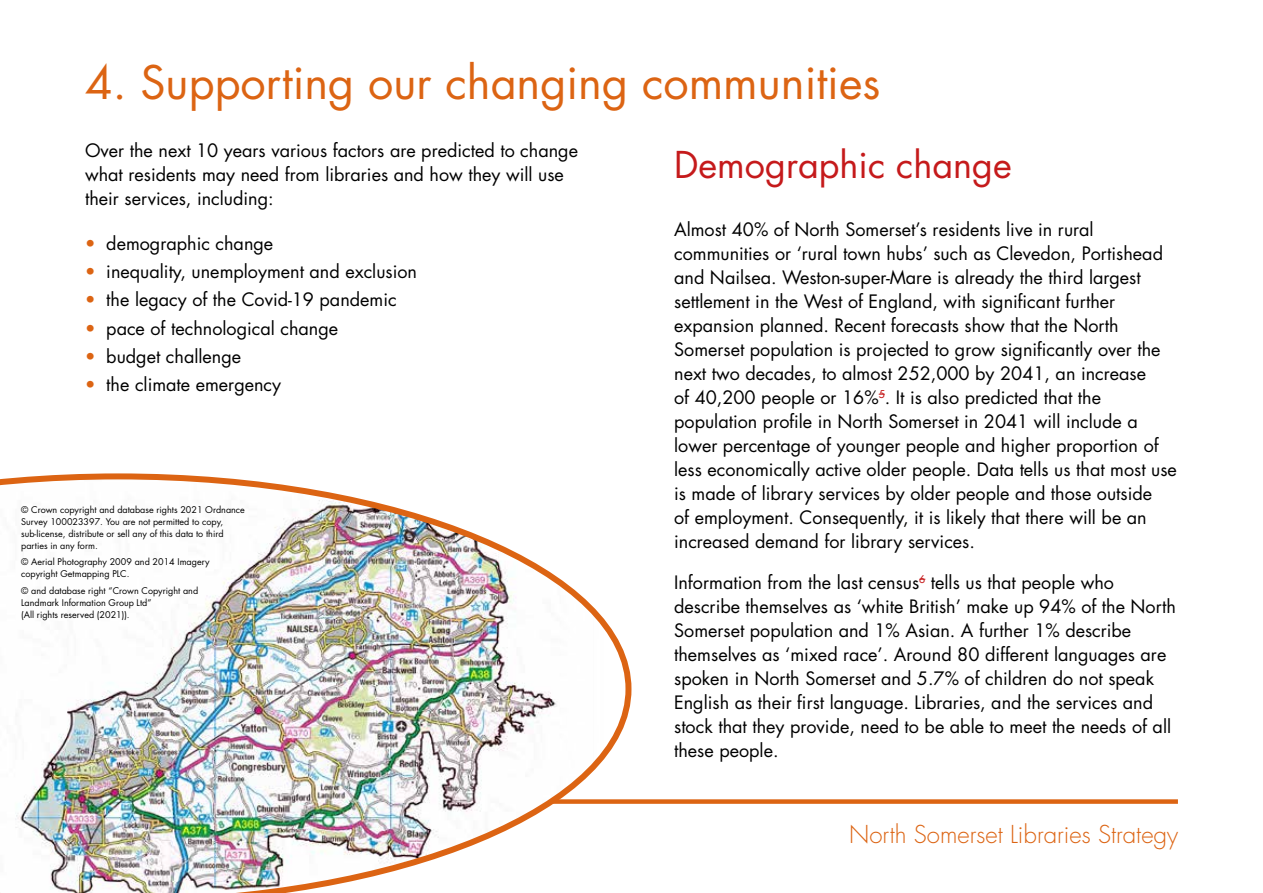
<style>
.page{position:relative;width:1263px;height:893px;background:#fff}
.page>*{position:absolute;margin:0;border:0;box-sizing:border-box;transform-origin:0 0}
.Heading_1__H1{font:45px "Futura LT";color:#dc6413}
.Heading_2__H2{font:36px "Futura LT";color:#c51a1b}
.t1{font:300 24px "Futura LT";color:#dc6413}
.Text__P{font:18px/24px "Futura LT";color:#000}
.t2{font:9px/12px "Futura LT";color:#000}
.s1{font-weight:800;color:#dc6413}
</style>
<div class="page">
<div style="left:85px;top:799px;width:1093px;height:5px;background:#dc6413"></div>
<img style="left:0;top:473px;width:631px;height:420px">
<h1 class="Heading_1__H1" style="left:85px;top:53px;width:797px">4. Supporting our changing communities</h1>
<p class="Text__P" style="left:85px;top:138px;width:494px">Over the next 10 years various factors are predicted to change what residents may need from libraries and how they will use their services, including:</p>
<p class="Text__P" style="left:85px;top:231px;width:190px"><span class="s1">•</span> demographic change</p>
<p class="Text__P" style="left:85px;top:260px;width:334px"><span class="s1">•</span> inequality, unemployment and exclusion</p>
<p class="Text__P" style="left:85px;top:288px;width:313px"><span class="s1">•</span> the legacy of the Covid-19 pandemic</p>
<p class="Text__P" style="left:85px;top:316px;width:255px"><span class="s1">•</span> pace of technological change</p>
<p class="Text__P" style="left:85px;top:344px;width:158px"><span class="s1">•</span> budget challenge</p>
<p class="Text__P" style="left:85px;top:373px;width:198px"><span class="s1">•</span> the climate emergency</p>
<h2 class="Heading_2__H2" style="left:674px;top:141px;width:339px">Demographic change</h2>
<p class="Text__P" style="left:674px;top:217px;width:504px">Almost 40% of North Somerset’s residents live in rural communities or ‘rural town hubs’ such as Clevedon, Portishead and Nailsea. Weston-super-Mare is already the third largest settlement in the West of England, with significant further expansion planned. Recent forecasts show that the North Somerset population is projected to grow significantly over the next two decades, to almost 252,000 by 2041, an increase<br>of 40,200 people or 16%<sup>5</sup>. It is also predicted that the population profile in North Somerset in 2041 will include a lower percentage of younger people and higher proportion of less economically active older people. Data tells us that most use is made of library services by older people and those outside<br>of employment. Consequently, it is likely that there will be an increased demand for library services.</p>
<p class="Text__P" style="left:674px;top:570px;width:503px">Information from the last census<sup>6</sup> tells us that people who describe themselves as ‘white British’ make up 94% of the North Somerset population and 1% Asian. A further 1% describe themselves as ‘mixed race’. Around 80 different languages are spoken in North Somerset and 5.7% of children do not speak English as their first language. Libraries, and the services and stock that they provide, need to be able to meet the needs of all these people.</p>
<p class="t2" style="left:21px;top:504px;width:225px">© Crown copyright and database rights 2021 Ordnance Survey 100023397. You are not permitted to copy, sub-license, distribute or sell any of this data to third parties in any form.</p>
<p class="t2" style="left:21px;top:556px;width:190px">© Aerial Photography 2009 and 2014 Imagery copyright Getmapping PLC.</p>
<p class="t2" style="left:21px;top:584px;width:178px">© and database right “Crown Copyright and<br>Landmark Information Group Ltd”<br>(All rights reserved (2021)).</p>
<h3 class="t1" style="left:849px;top:820px;width:330px">North Somerset Libraries Strategy</h3>
</div>
